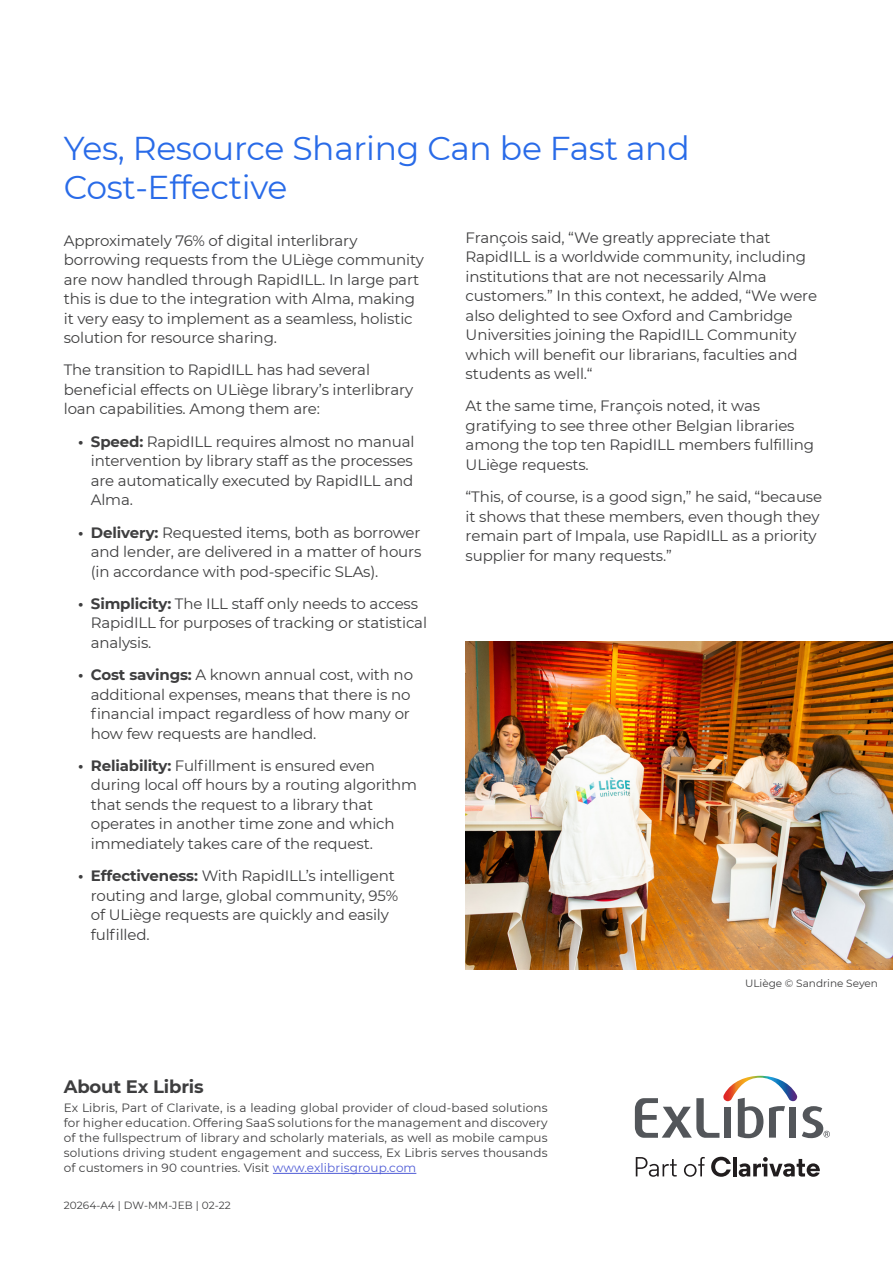
<style>
.page{position:relative;width:893px;height:1263px;background:#fff}
.page>*{position:absolute;margin:0;border:0;box-sizing:border-box;transform-origin:0 0}
.t1{font:33px/39.6px "Montserrat";letter-spacing:-.01em;color:#296be8}
.t2{font:700 18px "Montserrat";letter-spacing:-.01em;color:#3e3e3f}
.t3{font:15px/19.5px "Montserrat";letter-spacing:-.01em;color:#3e3e3f}
.t4{font:12px/15px "Montserrat";letter-spacing:.01em;color:#3e3e3f;text-align:justify}
.t5{font:10.5px "Montserrat";color:#3e3e3f}
.s1{font-weight:700}
.s2{color:#4f5cd6}
</style>
<div class="page">
<hr style="left:273px;top:1173px;width:143px;height:1px;background:#4f5cd6">
<svg style="left:636px;top:1157px;width:41px;height:20px"></svg>
<svg style="left:684px;top:1157px;width:21px;height:20px"></svg>
<svg style="left:711px;top:1157px;width:20px;height:20px"></svg>
<hr style="left:733px;top:1157px;width:3px;height:19px;background:#211d1e">
<svg style="left:739px;top:1157px;width:81px;height:20px"></svg>
<svg style="left:635px;top:1076px;width:195px;height:62px"></svg>
<img style="left:466px;top:641px;width:427px;height:328px">
<p class="t1" style="left:64px;top:127px;width:627px">Yes, Resource Sharing Can be Fast and<br>Cost-Effective</p>
<p class="t3" style="left:64px;top:230px;width:362px">Approximately 76% of digital interlibrary borrowing requests from the ULiège community are now handled through RapidILL. In large part this is due to the integration with Alma, making it very easy to implement as a seamless, holistic solution for resource sharing.</p>
<p class="t3" style="left:64px;top:360px;width:351px">The transition to RapidILL has had several beneficial effects on ULiège library’s interlibrary loan capabilities. Among them are:</p>
<p class="t3" style="left:91px;top:431px;width:325px;text-align:justify;text-indent:-13px"><span class="s1">• Speed:</span> RapidILL requires almost no manual intervention by library staff as the processes are automatically executed by RapidILL and Alma.</p>
<p class="t3" style="left:91px;top:522px;width:332px;text-align:justify;text-indent:-13px"><span class="s1">• Delivery:</span> Requested items, both as borrower and lender, are delivered in a matter of hours (in accordance with pod-specific SLAs).</p>
<p class="t3" style="left:91px;top:593px;width:338px;text-indent:-13px"><span class="s1">• Simplicity:</span> The ILL staff only needs to access<br>RapidILL for purposes of tracking or statistical analysis.</p>
<p class="t3" style="left:91px;top:664px;width:324px;text-indent:-13px"><span class="s1">• Cost savings:</span> A known annual cost, with no additional expenses, means that there is no financial impact regardless of how many or how few requests are handled.</p>
<p class="t3" style="left:91px;top:755px;width:328px;text-indent:-13px"><span class="s1">• Reliability:</span> Fulfillment is ensured even during local off hours by a routing algorithm that sends the request to a library that operates in another time zone and which immediately takes care of the request.</p>
<p class="t3" style="left:91px;top:865px;width:309px;text-indent:-13px"><span class="s1">• Effectiveness:</span> With RapidILL’s intelligent routing and large, global community, 95% of ULiège requests are quickly and easily fulfilled.</p>
<p class="t3" style="left:466px;top:227px;width:353px">François said, “We greatly appreciate that RapidILL is a worldwide community, including institutions that are not necessarily Alma customers.” In this context, he added, “We were also delighted to see Oxford and Cambridge Universities joining the RapidILL Community which will benefit our librarians, faculties and students as well.“</p>
<p class="t3" style="left:466px;top:396px;width:350px">At the same time, François noted, it was gratifying to see three other Belgian libraries among the top ten RapidILL members fulfilling ULiège requests.</p>
<p class="t3" style="left:466px;top:487px;width:358px">“This, of course, is a good sign,” he said, “because it shows that these members, even though they remain part of Impala, use RapidILL as a priority supplier for many requests.”</p>
<p class="t5" style="left:745px;top:976px;width:134px">ULiège © Sandrine Seyen</p>
<p class="t2" style="left:64px;top:1074px;width:141px">About Ex Libris</p>
<p class="t4" style="left:64px;top:1100px;width:485px">Ex Libris, Part of Clarivate, is a leading global provider of cloud-based solutions for higher education. Offering SaaS solutions for the management and discovery of the fullspectrum of library and scholarly materials, as well as mobile campus solutions driving student engagement and success, Ex Libris serves thousands of customers in 90 countries. Visit <span class="s2">www.exlibrisgroup.com</span></p>
<p class="t5" style="left:64px;top:1198px;width:168px">20264-A4 | DW-MM-JEB | 02-22</p>
</div>
